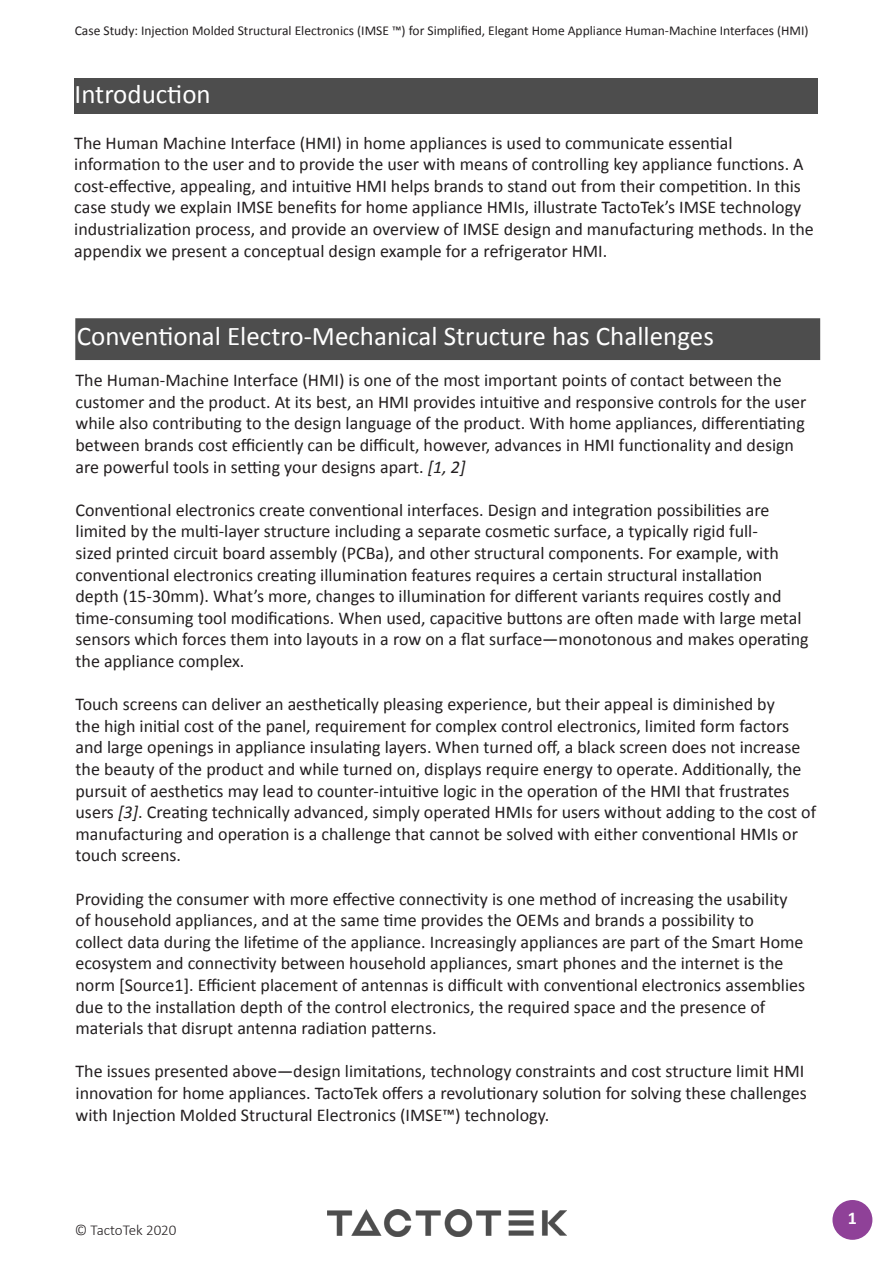
<style>
.page{position:relative;width:893px;height:1263px;background:#fff}
.page>*{position:absolute;margin:0;border:0;box-sizing:border-box;transform-origin:0 0}
.t1{font:27px "Calibri";color:#fff}
.t2{font:18px/21.6px "Calibri";color:#231f20}
.t3{font:700 18px "Calibri";color:#fff}
.t4{font:300 15px "Calibri";color:#231f20}
.t5{font:13.5px "Calibri";color:#231f20}
.s1{font-style:italic}
</style>
<div class="page">
<img style="left:327px;top:1209px;width:240px;height:28px">
<div style="left:832px;top:1200px;width:40px;height:40px;background:#8f4198;border-radius:50%"></div>
<div style="left:75px;top:78px;width:743px;height:35px;background:#4d4d4d"></div>
<div style="left:76px;top:319px;width:743px;height:40px;background:#4d4d4d"></div>
<div style="left:75px;top:318px;width:745px;height:42px;border:2px solid #4d4d4d"></div>
<p class="t5" style="left:75px;top:21px;width:735px">Case Study: Injection Molded Structural Electronics (IMSE ™) for Simplified, Elegant Home Appliance Human-Machine Interfaces (HMI)</p>
<p class="t1" style="left:75px;top:75px;width:138px">Introduction</p>
<p class="t2" style="left:74px;top:131px;width:741px">The Human Machine Interface (HMI) in home appliances is used to communicate essential information to the user and to provide the user with means of controlling key appliance functions. A cost-effective, appealing, and intuitive HMI helps brands to stand out from their competition. In this case study we explain IMSE benefits for home appliance HMIs, illustrate TactoTek’s IMSE technology industrialization process, and provide an overview of IMSE design and manufacturing methods. In the appendix we present a conceptual design example for a refrigerator HMI.</p>
<p class="t1" style="left:77px;top:317px;width:639px">Conventional Electro-Mechanical Structure has Challenges</p>
<p class="t2" style="left:76px;top:369px;width:732px">The Human-Machine Interface (HMI) is one of the most important points of contact between the customer and the product. At its best, an HMI provides intuitive and responsive controls for the user while also contributing to the design language of the product. With home appliances, differentiating between brands cost efficiently can be difficult, however, advances in HMI functionality and design are powerful tools in setting your designs apart. <span class="s1">[1, 2]</span></p>
<p class="t2" style="left:76px;top:498px;width:735px">Conventional electronics create conventional interfaces. Design and integration possibilities are limited by the multi-layer structure including a separate cosmetic surface, a typically rigid full-<br>sized printed circuit board assembly (PCBa), and other structural components. For example, with conventional electronics creating illumination features requires a certain structural installation depth (15-30mm). What’s more, changes to illumination for different variants requires costly and time-consuming tool modifications. When used, capacitive buttons are often made with large metal sensors which forces them into layouts in a row on a flat surface—monotonous and makes operating the appliance complex.</p>
<p class="t2" style="left:76px;top:693px;width:742px">Touch screens can deliver an aesthetically pleasing experience, but their appeal is diminished by<br>the high initial cost of the panel, requirement for complex control electronics, limited form factors and large openings in appliance insulating layers. When turned off, a black screen does not increase the beauty of the product and while turned on, displays require energy to operate. Additionally, the pursuit of aesthetics may lead to counter-intuitive logic in the operation of the HMI that frustrates users <span class="s1">[3]</span>. Creating technically advanced, simply operated HMIs for users without adding to the cost of manufacturing and operation is a challenge that cannot be solved with either conventional HMIs or touch screens.</p>
<p class="t2" style="left:76px;top:887px;width:731px">Providing the consumer with more effective connectivity is one method of increasing the usability of household appliances, and at the same time provides the OEMs and brands a possibility to collect data during the lifetime of the appliance. Increasingly appliances are part of the Smart Home ecosystem and connectivity between household appliances, smart phones and the internet is the norm [Source1]. Efficient placement of antennas is difficult with conventional electronics assemblies due to the installation depth of the control electronics, the required space and the presence of materials that disrupt antenna radiation patterns.</p>
<p class="t2" style="left:76px;top:1060px;width:733px">The issues presented above—design limitations, technology constraints and cost structure limit HMI innovation for home appliances. TactoTek offers a revolutionary solution for solving these challenges with Injection Molded Structural Electronics (IMSE™) technology.</p>
<p class="t4" style="left:75px;top:1221px;width:103px">© TactoTek 2020</p>
<p class="t3" style="left:848px;top:1205px;width:11px">1</p>
</div>
